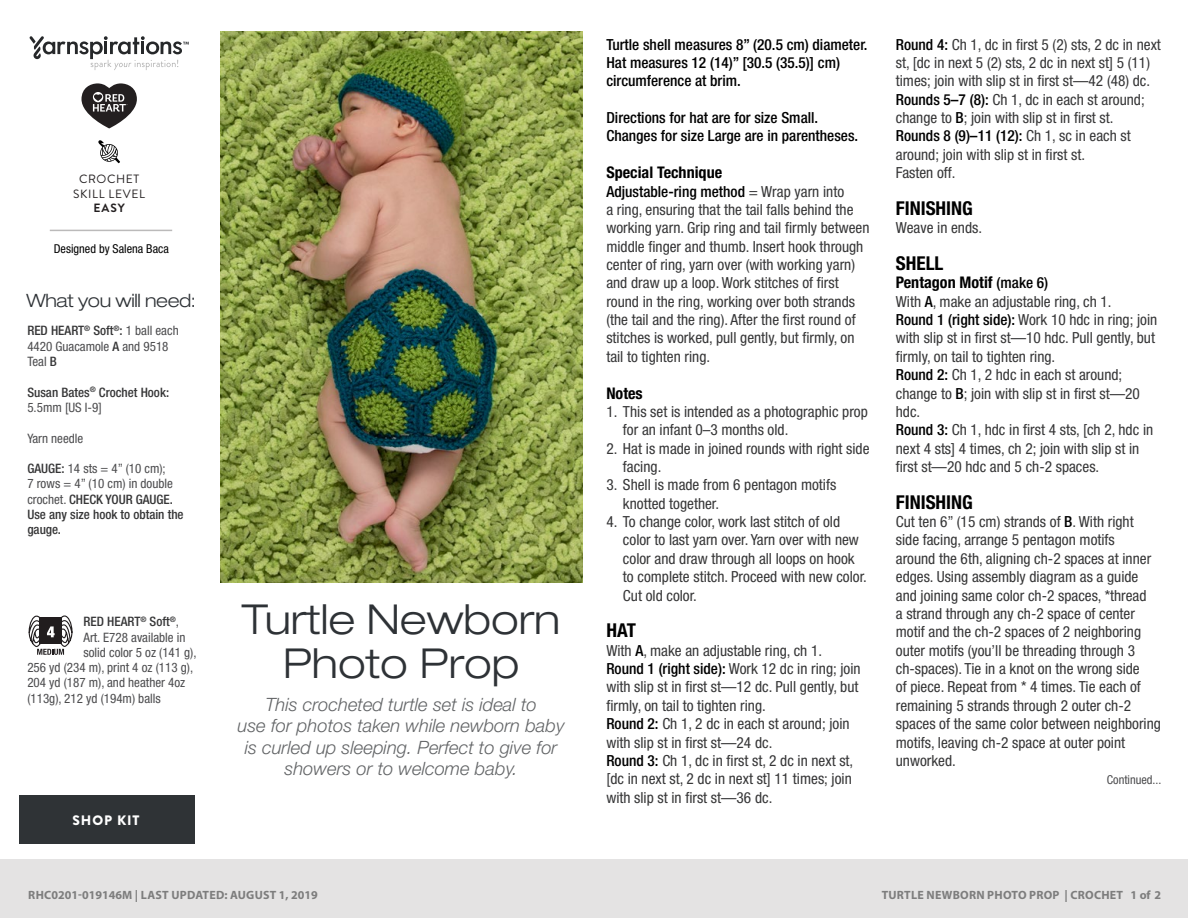
<style>
.page{position:relative;width:1188px;height:918px;background:#fff}
.page>*{position:absolute;margin:0;border:0;box-sizing:border-box;transform-origin:0 0}
.t1{font:300 expanded 41.25px/44.4px "Helvetica Neue LT Std";color:#2e3236;text-align:center}
.t2{font:700 condensed 19.2px "Helvetica Neue LT Std";color:#000}
.t3{font:italic 300 18.3px/21.5px "Helvetica Neue LT Std";color:#626466;text-align:center}
.t4{font:300 expanded 18.3px "Helvetica Neue LT Std";letter-spacing:-.02em;color:#2e3236}
.t5{font:700 condensed 16.05px "Helvetica Neue LT Std";color:#000}
.t6{font:condensed 15.3px/18.3px "Helvetica Neue LT Std";color:#363637}
.t7{font:500 condensed 15.3px/18.3px "Helvetica Neue LT Std";color:#000}
.t8{font:900 13.65px "Brandon Grotesque";letter-spacing:.065em;color:#fff}
.t9{font:condensed 13.05px/15.3px "Helvetica Neue LT Std";color:#4c4c4e}
.t10{font:500 condensed 13.05px/15.3px "Helvetica Neue LT Std";color:#363637}
.t11{font:condensed 12.3px "Helvetica Neue LT Std";color:#4c4c4e}
.t12{font:condensed 12.3px "Helvetica Neue LT Std";color:#000}
.t13{font:700 12px "Myriad Pro";letter-spacing:.02em;color:#7d7d7d}
.Skill_Level{font:12px "Brandon Grotesque";letter-spacing:.05em;color:#231f20}
.Skill_Level-2{font:700 12px "Brandon Grotesque";color:#231f20}
.t14{font:9.9px "Helvetica LT Std";letter-spacing:.02em;color:#000}
.s1{font-weight:500;color:#363637}
.s2{font-weight:400;color:#4c4c4e}
.s3{font-weight:500;color:#000}
.s4{font-weight:500;font-size:15.3px}
.s5{font-weight:500;font-size:13.8px}
</style>
<div class="page">
<img style="left:220px;top:31px;width:362px;height:551px">
<svg style="left:28px;top:615px;width:45px;height:40px"></svg>
<div style="left:0;top:860px;width:1188px;height:58px;background:#e4e3e3"></div>
<svg style="left:98px;top:140px;width:22px;height:23px"></svg>
<svg style="left:30px;top:36px;width:159px;height:34px"></svg>
<svg style="left:81px;top:83px;width:56px;height:45px"></svg>
<hr style="left:50px;top:230px;width:122px;height:1px;background:#bbbaba">
<div style="left:19px;top:795px;width:175px;height:48px;background:#2f3336"></div>
<p class="Skill_Level" style="left:79px;top:171px;width:62px">CROCHET</p>
<p class="Skill_Level" style="left:73px;top:185px;width:73px">SKILL LEVEL</p>
<p class="Skill_Level-2" style="left:94px;top:200px;width:33px">EASY</p>
<p class="t12" style="left:54px;top:241px;width:117px">Designed by Salena Baca</p>
<p class="t4" style="left:27px;top:290px;width:171px">What you will need:</p>
<p class="t9" style="left:27px;top:323px;width:153px"><span class="s1">RED HEART</span><sup>®</sup> <span class="s1">Soft</span><sup>®</sup><span class="s1">:</span> 1 ball each<br>4420 Guacamole <span class="s1">A</span> and 9518<br>Teal <span class="s1">B</span></p>
<p class="t10" style="left:27px;top:384px;width:143px">Susan Bates<sup>®</sup> Crochet Hook:<br><span class="s2">5.5mm [US I-9]</span></p>
<p class="t9" style="left:27px;top:430px;width:58px">Yarn needle</p>
<p class="t9" style="left:27px;top:461px;width:147px"><span class="s1">GAUGE:</span> 14 sts = 4” (10 cm);<br>7 rows = 4” (10 cm) in double crochet. <span class="s1">CHECK YOUR GAUGE.</span></p>
<p class="t10" style="left:27px;top:507px;width:158px">Use any size hook to obtain the gauge.</p>
<p class="t10" style="left:84px;top:614px;width:97px">RED HEART<sup>®</sup> Soft<sup>®</sup><span class="s2">,</span></p>
<p class="t9" style="left:84px;top:629px;width:104px">Art. E728 available in</p>
<p class="t9" style="left:84px;top:644px;width:115px">solid color 5 oz (141 g),</p>
<p class="t9" style="left:27px;top:660px;width:167px">256 yd (234 m), print 4 oz (113 g),</p>
<p class="t9" style="left:27px;top:675px;width:159px">204 yd (187 m), and heather 4oz</p>
<p class="t9" style="left:27px;top:690px;width:135px">(113g), 212 yd (194m) balls</p>
<p class="t8" style="left:72px;top:810px;width:69px">SHOP KIT</p>
<p class="t1" style="left:242px;top:596px;width:320px">Turtle Newborn<br>Photo Prop</p>
<p class="t3" style="left:238px;top:693px;width:329px">This crocheted turtle set is ideal to<br>use for photos taken while newborn baby is curled up sleeping. Perfect to give for showers or to welcome baby.</p>
<p class="t7" style="left:606px;top:35px;width:263px">Turtle shell measures 8” (20.5 cm) diameter.<br>Hat measures 12 (14)” [30.5 (35.5)] cm) circumference at brim.</p>
<p class="t7" style="left:606px;top:108px;width:253px">Directions for hat are for size Small.<br>Changes for size Large are in parentheses.</p>
<p class="t5" style="left:606px;top:163px;width:117px">Special Technique</p>
<p class="t6" style="left:606px;top:182px;width:265px"><span class="s3">Adjustable-ring method</span> = Wrap yarn into<br>a ring, ensuring that the tail falls behind the working yarn. Grip ring and tail firmly between middle finger and thumb. Insert hook through center of ring, yarn over (with working yarn) and draw up a loop. Work stitches of first round in the ring, working over both strands (the tail and the ring). After the first round of stitches is worked, pull gently, but firmly, on tail to tighten ring.</p>
<p class="t5" style="left:606px;top:383px;width:38px">Notes</p>
<p class="t6" style="left:623px;top:402px;width:246px;text-indent:-17px">1. This set is intended as a photographic prop for an infant 0–3 months old.</p>
<p class="t6" style="left:623px;top:439px;width:248px;text-indent:-17px">2. Hat is made in joined rounds with right side facing.</p>
<p class="t6" style="left:623px;top:476px;width:215px;text-indent:-17px">3. Shell is made from 6 pentagon motifs knotted together.</p>
<p class="t6" style="left:623px;top:512px;width:245px;text-indent:-17px">4. To change color, work last stitch of old color to last yarn over. Yarn over with new color and draw through all loops on hook to complete stitch. Proceed with new color.<br>Cut old color.</p>
<p class="t2" style="left:606px;top:619px;width:31px">HAT</p>
<p class="t6" style="left:606px;top:641px;width:256px">With <span class="s3">A</span>, make an adjustable ring, ch 1.<br><span class="s3">Round 1 (right side):</span> Work 12 dc in ring; join with slip st in first st—12 dc. Pull gently, but firmly, on tail to tighten ring.<br><span class="s3">Round 2:</span> Ch 1, 2 dc in each st around; join with slip st in first st—24 dc.<br><span class="s3">Round 3:</span> Ch 1, dc in first st, 2 dc in next st, [dc in next st, 2 dc in next st] 11 times; join with slip st in first st—36 dc.</p>
<p class="t6" style="left:896px;top:35px;width:267px"><span class="s3">Round 4:</span> Ch 1, dc in first 5 (2) sts, 2 dc in next st, [dc in next 5 (2) sts, 2 dc in next st] 5 (11) times; join with slip st in first st—42 (48) dc.<br><span class="s3">Rounds 5–7 (8):</span> Ch 1, dc in each st around; change to <span class="s3">B</span>; join with slip st in first st.<br><span class="s3">Rounds 8 (9)–11 (12):</span> Ch 1, sc in each st around; join with slip st in first st.<br>Fasten off.</p>
<p class="t2" style="left:896px;top:196px;width:79px">FINISHING</p>
<p class="t6" style="left:896px;top:219px;width:88px">Weave in ends.</p>
<p class="t2" style="left:896px;top:252px;width:49px">SHELL</p>
<p class="t5" style="left:896px;top:273px;width:154px">Pentagon Motif <span class="s4">(make 6)</span></p>
<p class="t6" style="left:896px;top:292px;width:263px">With <span class="s3">A</span>, make an adjustable ring, ch 1.<br><span class="s3">Round 1 (right side):</span> Work 10 hdc in ring; join with slip st in first st—10 hdc. Pull gently, but firmly, on tail to tighten ring.<br><span class="s3">Round 2:</span> Ch 1, 2 hdc in each st around; change to <span class="s3">B</span>; join with slip st in first st—20 hdc.<br><span class="s3">Round 3:</span> Ch 1, hdc in first 4 sts, [ch 2, hdc in next 4 sts] 4 times, ch 2; join with slip st in first st—20 hdc and 5 ch-2 spaces.</p>
<p class="t2" style="left:896px;top:490px;width:79px">FINISHING</p>
<p class="t6" style="left:896px;top:512px;width:267px">Cut ten 6” (15 cm) strands of <span class="s3">B</span>. With right<br>side facing, arrange 5 pentagon motifs<br>around the 6th, aligning ch-2 spaces at inner edges. Using assembly diagram as a guide and joining same color ch-2 spaces, *thread<br>a strand through any ch-2 space of center motif and the ch-2 spaces of 2 neighboring outer motifs (you’ll be threading through 3 ch-spaces). Tie in a knot on the wrong side<br>of piece. Repeat from * 4 times. Tie each of remaining 5 strands through 2 outer ch-2 spaces of the same color between neighboring motifs, leaving ch-2 space at outer point unworked.</p>
<p class="t11" style="left:1107px;top:773px;width:56px">Continued...</p>
<p class="t14" style="left:27px;top:893px;width:98px">©2014 Coats &amp; Clark</p>
<p class="t11" style="left:1107px;top:887px;width:56px">Page <span class="s5">1</span> of <span class="s5">2</span></p>
<p class="t13" style="left:28px;top:887px;width:291px">RHC0201-019146M | LAST UPDATED: AUGUST 1, 2019</p>
<p class="t13" style="left:882px;top:887px;width:281px">TURTLE NEWBORN PHOTO PROP | CROCHET 1 of 2</p>
</div>
